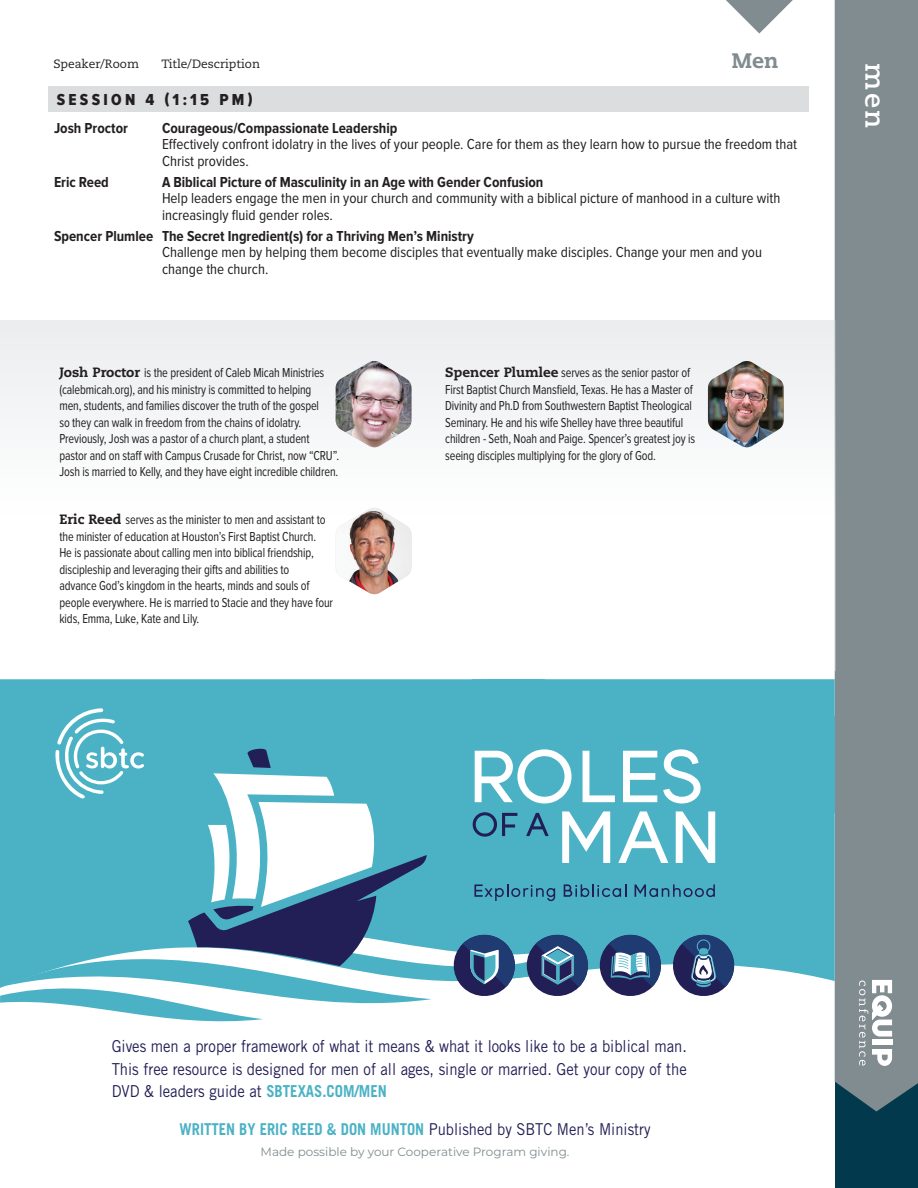
<style>
.page{position:relative;width:918px;height:1188px;background:#fff}
.page>*{position:absolute;margin:0;border:0;box-sizing:border-box;transform-origin:0 0}
.t1{font:700 27px "Caecilia LT Pro 75";color:#fff}
.t2{font:800 21px "Caecilia LT Pro 85";color:#818c90}
.t3{font:16.5px "Trade Gothic LT Std";color:#221e56;scale:.9 1}
.Session{font:16.5px "Proxima Nova Cond Extrabld";letter-spacing:.2em;color:#231f20}
.t4{font:16.35px "Trade Gothic LT Std";color:#221e56;scale:.9 1}
.Title__Bold{font:15px/16.5px "Proxima Nova Cond";color:#231f20}
.Title__Bold-2{font:700 15px "Proxima Nova Cond";color:#231f20}
.t5{font:13.5px/16.5px "Proxima Nova Cond";letter-spacing:-.01em;color:#231f20;scale:.9 1}
.t6{font:12px "Montserrat";color:#818c90}
.t7{font:12px "Caecilia LT Pro 55 Roman";color:#231f20}
.s1{font-family:"Caecilia LT Pro 85";font-weight:800}
.s2{font-weight:700;color:#4bb2c5}
</style>
<div class="page">
<div style="left:835px;top:0;width:83px;height:1188px;background:#03394c"></div>
<div style="left:835px;top:0;width:83px;height:1112px;background:#818c90"></div>
<svg style="left:859px;top:980px;width:36px;height:86px;background:#b4babc"></svg>
<svg style="left:726px;top:0;width:67px;height:34px"></svg>
<div style="left:0;top:321px;width:836px;height:350px;background:linear-gradient(to right,#f9fafa,#fafafb)"></div>
<img style="left:336px;top:361px;width:76px;height:86px">
<img style="left:708px;top:361px;width:76px;height:86px">
<img style="left:336px;top:508px;width:76px;height:86px">
<div style="left:49px;top:87px;width:760px;height:25px;background:#dcdddf"></div>
<div style="left:737px;top:679px;width:98px;height:304px;background:#4bb2c5"></div>
<svg style="left:0;top:679px;width:737px;height:343px"></svg>
<p class="t7" style="left:53px;top:56px;width:87px">Speaker/Room</p>
<p class="t7" style="left:161px;top:56px;width:100px">Title/Description</p>
<p class="t2" style="left:732px;top:47px;width:48px">Men</p>
<p class="Session" style="left:57px;top:90px;width:198px">SESSION 4 (1:15 PM)</p>
<p class="Title__Bold-2" style="left:54px;top:120px;width:75px">Josh Proctor</p>
<p class="Title__Bold-2" style="left:162px;top:120px;width:237px">Courageous/Compassionate Leadership</p>
<p class="Title__Bold" style="left:162px;top:136px;width:637px">Effectively confront idolatry in the lives of your people. Care for them as they learn how to pursue the freedom that<br>Christ provides.</p>
<p class="Title__Bold-2" style="left:54px;top:174px;width:56px">Eric Reed</p>
<p class="Title__Bold-2" style="left:162px;top:174px;width:383px">A Biblical Picture of Masculinity in an Age with Gender Confusion</p>
<p class="Title__Bold" style="left:162px;top:190px;width:620px">Help leaders engage the men in your church and community with a biblical picture of manhood in a culture with increasingly fluid gender roles.</p>
<p class="Title__Bold-2" style="left:54px;top:228px;width:421px">Spencer Plumlee The Secret Ingredient(s) for a Thriving Men’s Ministry</p>
<p class="Title__Bold" style="left:162px;top:244px;width:602px">Challenge men by helping them become disciples that eventually make disciples. Change your men and you change the church.</p>
<p class="t5" style="left:59px;top:365px;width:312px"><span class="s1">Josh Proctor</span> is the president of Caleb Micah Ministries (calebmicah.org), and his ministry is committed to helping<br>men, students, and families discover the truth of the gospel<br>so they can walk in freedom from the chains of idolatry.<br>Previously, Josh was a pastor of a church plant, a student pastor and on staff with Campus Crusade for Christ, now “CRU”.<br>Josh is married to Kelly, and they have eight incredible children.</p>
<p class="t5" style="left:445px;top:365px;width:279px"><span class="s1">Spencer Plumlee</span> serves as the senior pastor of First Baptist Church Mansfield, Texas. He has a Master of Divinity and Ph.D from Southwestern Baptist Theological Seminary. He and his wife Shelley have three beautiful children - Seth, Noah and Paige. Spencer’s greatest joy is seeing disciples multiplying for the glory of God.</p>
<p class="t5" style="left:59px;top:512px;width:306px"><span class="s1">Eric Reed</span> serves as the minister to men and assistant to the minister of education at Houston’s First Baptist Church.<br>He is passionate about calling men into biblical friendship, discipleship and leveraging their gifts and abilities to<br>advance God’s kingdom in the hearts, minds and souls of people everywhere. He is married to Stacie and they have four kids, Emma, Luke, Kate and Lily.</p>
<p class="t1" style="left:893px;top:63px;width:67px;rotate:90deg">men</p>
<p class="t3" style="left:112px;top:1037px;width:641px">Gives men a proper framework of what it means &amp; what it looks like to be a biblical man.</p>
<p class="t3" style="left:112px;top:1059px;width:641px">This free resource is designed for men of all ages, single or married. Get your copy of the</p>
<p class="t3" style="left:112px;top:1082px;width:307px">DVD &amp; leaders guide at <span class="s2">SBTEXAS.COM/MEN</span></p>
<p class="t4" style="left:180px;top:1119px;width:525px"><span class="s2">WRITTEN BY ERIC REED &amp; DON MUNTON</span> Published by SBTC Men’s Ministry</p>
<p class="t6" style="left:261px;top:1143px;width:310px">Made possible by your Cooperative Program giving.</p>
</div>
